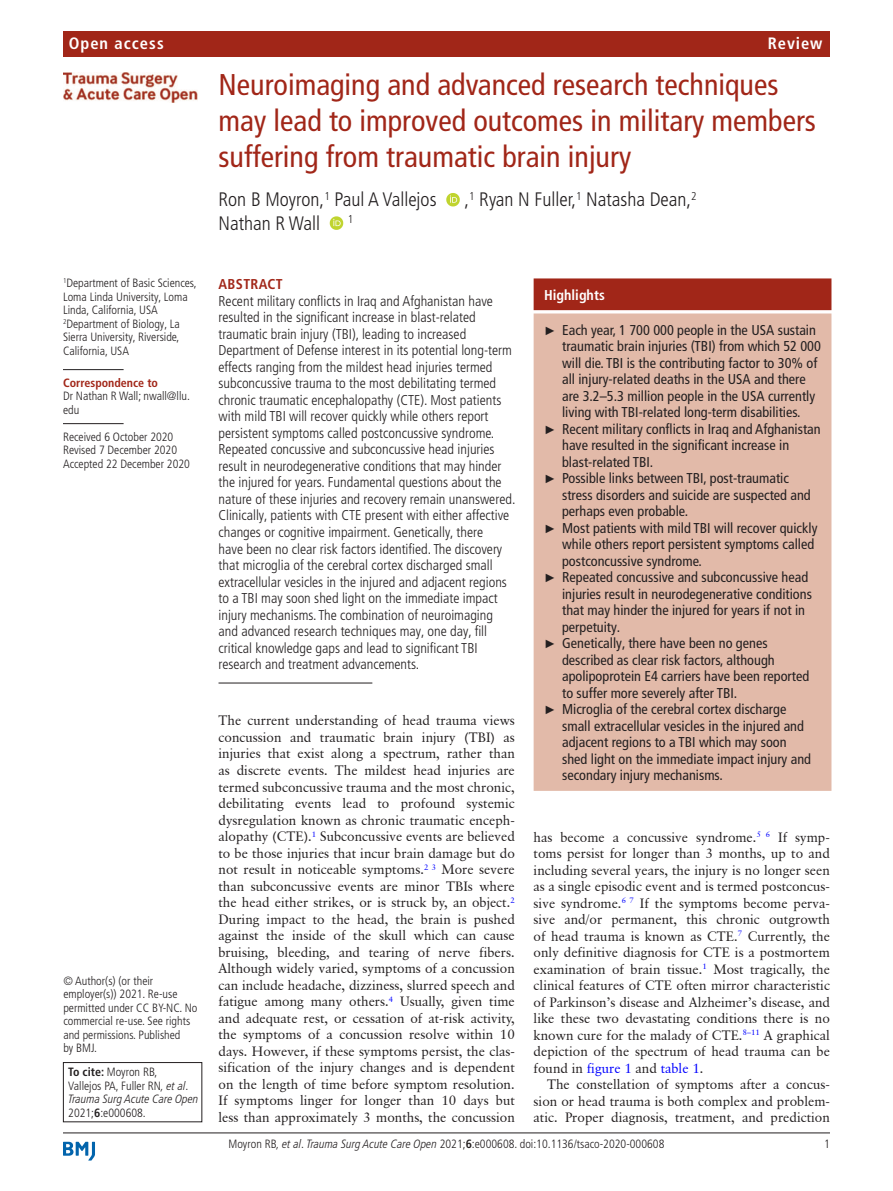
<style>
.page{position:relative;width:893px;height:1191px;background:#fff}
.page>*{position:absolute;margin:0;border:0;box-sizing:border-box;transform-origin:0 0}
.t1{font:condensed 30px/36px "Frutiger LT Pro";color:#a12618}
.t2{font:300 condensed 19.5px "Frutiger LT Pro";color:#231f20}
.t3{font:700 condensed 16.5px "Frutiger LT Std";letter-spacing:.065em;color:#fff}
.t4{font:300 condensed 14.25px/16.5px "Frutiger LT Pro";color:#231f20}
.t5{font:condensed 14.25px "Frutiger LT Pro";color:#231f20}
.t6{font:700 condensed 14.25px "Frutiger LT Pro";color:#fff}
.t7{font:700 condensed 14.25px "Frutiger LT Pro";letter-spacing:.025em;color:#a12618}
.t8{font:13.5px/16.5px "Classical Garamond BT";color:#231f20;text-align:justify}
.t9{font:300 condensed 12px/13.5px "Frutiger LT Pro";color:#231f20}
.t10{font:700 condensed 12px "Frutiger LT Pro";color:#a12618}
.t11{font:300 condensed 11.4px "Frutiger LT Pro";color:#231f20}
.s1{font-weight:700}
.s2{font-style:italic}
.s3{font-family:"Arial";font-stretch:normal;font-size:12px}
.s4{color:#00f}
</style>
<div class="page">
<hr style="left:63px;top:1132px;width:767px;height:1px;background:#231f20">
<svg style="left:63px;top:1141px;width:32px;height:19px"></svg>
<div style="left:63px;top:31px;width:767px;height:25px;background:#a12618"></div>
<svg style="left:446px;top:193px;width:14px;height:13px"></svg>
<svg style="left:330px;top:216px;width:13px;height:14px"></svg>
<div style="left:63px;top:1062px;width:139px;height:60px;border:1px solid #231f20"></div>
<hr style="left:63px;top:369px;width:61px;height:1px;background:#231f20">
<hr style="left:63px;top:423px;width:61px;height:1px;background:#231f20">
<img style="left:63px;top:72px;width:135px;height:30px">
<hr style="left:219px;top:682px;width:153px;height:1px;background:#231f20">
<div style="left:534px;top:279px;width:297px;height:30px;background:#a12618"></div>
<div style="left:534px;top:278px;width:297px;height:32px;border:2px solid #a12618"></div>
<div style="left:534px;top:314px;width:297px;height:476px;background:#e2baa9"></div>
<div style="left:534px;top:313px;width:297px;height:478px;border:2px solid #e2baa9"></div>
<p class="t3" style="left:69px;top:34px;width:97px">Open access</p>
<p class="t9" style="left:63px;top:277px;width:135px"><sup>1</sup>Department of Basic Sciences,<br>Loma Linda University, Loma<br>Linda, California, USA<br><sup>2</sup>Department of Biology, La<br>Sierra University, Riverside,<br>California, USA</p>
<p class="t10" style="left:63px;top:375px;width:97px">Correspondence to</p>
<p class="t9" style="left:63px;top:389px;width:128px">Dr Nathan R Wall; nwall@llu. edu</p>
<p class="t9" style="left:63px;top:430px;width:128px">Received 6 October 2020<br>Revised 7 December 2020<br>Accepted 22 December 2020</p>
<p class="t9" style="left:63px;top:973px;width:136px">© Author(s) (or their employer(s)) 2021. Re-use permitted under CC BY-NC. No commercial re-use. See rights and permissions. Published<br>by BMJ.</p>
<p class="t9" style="left:68px;top:1065px;width:132px"><span class="s1">To cite:</span> Moyron RB,<br>Vallejos PA, Fuller RN<span class="s2">, et al</span>.<br><span class="s2">Trauma Surg Acute Care Open<br></span>2021;<span class="s1">6</span>:e000608.</p>
<p class="t3" style="left:768px;top:34px;width:56px">Review</p>
<h1 class="t1" style="left:219px;top:66px;width:599px">Neuroimaging and advanced research techniques may lead to improved outcomes in military members suffering from traumatic brain injury</h1>
<h2 class="t2" style="left:219px;top:188px;width:219px">Ron B Moyron,<sup>1</sup> Paul A Vallejos</h2>
<h2 class="t2" style="left:464px;top:188px;width:234px">,<sup>1</sup> Ryan N Fuller,<sup>1</sup> Natasha Dean,<sup>2</sup></h2>
<h2 class="t2" style="left:218px;top:212px;width:103px">Nathan R Wall</h2>
<p class="t11" style="left:348px;top:213px;width:7px">1</p>
<p class="t7" style="left:219px;top:276px;width:66px">ABSTRACT</p>
<p class="t4" style="left:219px;top:293px;width:298px">Recent military conflicts in Iraq and Afghanistan have resulted in the significant increase in blast-related traumatic brain injury (TBI), leading to increased Department of Defense interest in its potential long-term effects ranging from the mildest head injuries termed subconcussive trauma to the most debilitating termed chronic traumatic encephalopathy (CTE). Most patients with mild TBI will recover quickly while others report persistent symptoms called postconcussive syndrome.<br>Repeated concussive and subconcussive head injuries result in neurodegenerative conditions that may hinder the injured for years. Fundamental questions about the nature of these injuries and recovery remain unanswered.<br>Clinically, patients with CTE present with either affective changes or cognitive impairment. Genetically, there<br>have been no clear risk factors identified. The discovery that microglia of the cerebral cortex discharged small extracellular vesicles in the injured and adjacent regions to a TBI may soon shed light on the immediate impact injury mechanisms. The combination of neuroimaging and advanced research techniques may, one day, fill critical knowledge gaps and lead to significant TBI research and treatment advancements.</p>
<p class="t8" style="left:219px;top:712px;width:298px">The current understanding of head trauma views concussion and traumatic brain injury (TBI) as injuries that exist along a spectrum, rather than as discrete events. The mildest head injuries are termed subconcussive trauma and the most chronic, debilitating events lead to profound systemic dysregulation known as chronic traumatic enceph&shy;alopathy (CTE).<sup>1</sup> Subconcussive events are believed to be those injuries that incur brain damage but do not result in noticeable symptoms.<sup>2</sup> <sup>3</sup> More severe than subconcussive events are minor TBIs where the head either strikes, or is struck by, an object.<sup>2<br></sup>During impact to the head, the brain is pushed against the inside of the skull which can cause bruising, bleeding, and tearing of nerve fibers.<br>Although widely varied, symptoms of a concussion can include headache, dizziness, slurred speech and fatigue among many others.<sup>4</sup> Usually, given time and adequate rest, or cessation of at-risk activity, the symptoms of a concussion resolve within 10 days. However, if these symptoms persist, the clas&shy;sification of the injury changes and is dependent on the length of time before symptom resolution.<br>If symptoms linger for longer than 10 days but less than approximately 3 months, the concussion</p>
<p class="t6" style="left:544px;top:286px;width:62px">Highlights</p>
<p class="t5" style="left:544px;top:321px;width:273px"><span class="s3">►</span> Each year, 1 700 000 people in the USA sustain</p>
<p class="t5" style="left:562px;top:338px;width:260px">traumatic brain injuries (TBI) from which 52 000</p>
<p class="t5" style="left:562px;top:354px;width:257px">will die. TBI is the contributing factor to 30% of</p>
<p class="t5" style="left:562px;top:371px;width:245px">all injury-related deaths in the USA and there</p>
<p class="t5" style="left:562px;top:387px;width:255px">are 3.2–5.3 million people in the USA currently</p>
<p class="t5" style="left:562px;top:404px;width:240px">living with TBI-related long-term disabilities.</p>
<p class="t5" style="left:544px;top:420px;width:278px"><span class="s3">►</span> Recent military conflicts in Iraq and Afghanistan</p>
<p class="t5" style="left:562px;top:437px;width:229px">have resulted in the significant increase in</p>
<p class="t5" style="left:562px;top:453px;width:93px">blast-related TBI.</p>
<p class="t5" style="left:544px;top:470px;width:246px"><span class="s3">►</span> Possible links between TBI, post-traumatic</p>
<p class="t5" style="left:562px;top:486px;width:250px">stress disorders and suicide are suspected and</p>
<p class="t5" style="left:562px;top:503px;width:128px">perhaps even probable.</p>
<p class="t5" style="left:544px;top:519px;width:275px"><span class="s3">►</span> Most patients with mild TBI will recover quickly</p>
<p class="t5" style="left:562px;top:536px;width:254px">while others report persistent symptoms called</p>
<p class="t5" style="left:562px;top:552px;width:141px">postconcussive syndrome.</p>
<p class="t5" style="left:544px;top:569px;width:266px"><span class="s3">►</span> Repeated concussive and subconcussive head</p>
<p class="t5" style="left:562px;top:585px;width:251px">injuries result in neurodegenerative conditions</p>
<p class="t5" style="left:562px;top:602px;width:244px">that may hinder the injured for years if not in</p>
<p class="t5" style="left:562px;top:618px;width:60px">perpetuity.</p>
<p class="t5" style="left:544px;top:635px;width:225px"><span class="s3">►</span> Genetically, there have been no genes</p>
<p class="t5" style="left:562px;top:651px;width:214px">described as clear risk factors, although</p>
<p class="t5" style="left:562px;top:668px;width:249px">apolipoprotein E4 carriers have been reported</p>
<p class="t5" style="left:562px;top:684px;width:177px">to suffer more severely after TBI.</p>
<p class="t5" style="left:544px;top:701px;width:244px"><span class="s3">►</span> Microglia of the cerebral cortex discharge</p>
<p class="t5" style="left:562px;top:717px;width:243px">small extracellular vesicles in the injured and</p>
<p class="t5" style="left:562px;top:734px;width:226px">adjacent regions to a TBI which may soon</p>
<p class="t5" style="left:562px;top:750px;width:250px">shed light on the immediate impact injury and</p>
<p class="t5" style="left:562px;top:767px;width:162px">secondary injury mechanisms.</p>
<p class="t8" style="left:534px;top:828px;width:298px">has become a concussive syndrome.<sup>5</sup> <sup>6</sup> If symp&shy;toms persist for longer than 3 months, up to and including several years, the injury is no longer seen as a single episodic event and is termed postconcus&shy;sive syndrome.<sup>6</sup> <sup>7</sup> If the symptoms become perva&shy;sive and/or permanent, this chronic outgrowth of head trauma is known as CTE.<sup>7</sup> Currently, the only definitive diagnosis for CTE is a postmortem examination of brain tissue.<sup>1</sup> Most tragically, the clinical features of CTE often mirror characteristic of Parkinson’s disease and Alzheimer’s disease, and like these two devastating conditions there is no known cure for the malady of CTE.<sup>8–11</sup> A graphical depiction of the spectrum of head trauma can be found in <span class="s4">figure 1</span> and <span class="s4">table 1</span>.</p>
<p class="t8" style="left:534px;top:1076px;width:298px;text-indent:14px">The constellation of symptoms after a concus&shy;sion or head trauma is both complex and problem&shy;atic. Proper diagnosis, treatment, and prediction</p>
<p class="t9" style="left:229px;top:1136px;width:437px">Moyron RB<span class="s2">, et al</span>. <span class="s2">Trauma Surg Acute Care Open</span> 2021;<span class="s1">6</span>:e000608. doi:10.1136/tsaco-2020-000608</p>
<p class="t9" style="left:824px;top:1136px;width:7px">1</p>
</div>
